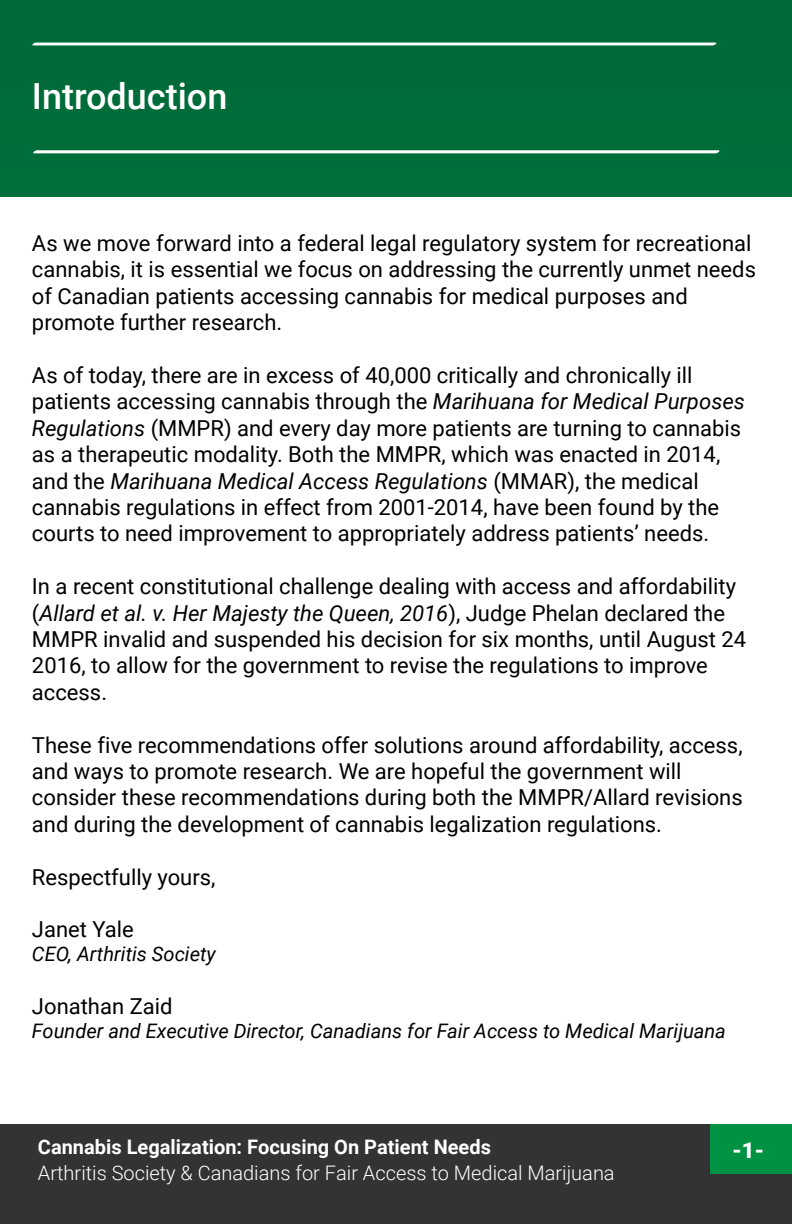
<style>
.page{position:relative;width:792px;height:1224px;background:#006c39}
.page>*{position:absolute;margin:0;border:0;box-sizing:border-box;transform-origin:0 0}
.t1{font:500 36px "Roboto";color:#fff}
.t2{font:22px/26.4px "Roboto";color:#000}
.t3{font:900 22px "Roboto";color:#fff}
.t4{font:italic 20px "Roboto";color:#000}
.t5{font:300 20px "Roboto";color:#fff}
.t6{font:700 20px "Roboto";color:#fff}
.s1{font-style:italic}
</style>
<div class="page">
<div style="left:0;top:198px;width:792px;height:926px;background:#fff"></div>
<div style="left:0;top:1124px;width:710px;height:100px;background:#333"></div>
<div style="left:689px;top:1174px;width:103px;height:50px;background:#333"></div>
<svg style="left:32px;top:43px;width:685px;height:2px"></svg>
<svg style="left:33px;top:150px;width:687px;height:3px;background:#e7f1ec"></svg>
<h1 class="t1" style="left:32px;top:76px;width:197px">Introduction</h1>
<p class="t2" style="left:32px;top:230px;width:726px">As we move forward into a federal legal regulatory system for recreational cannabis, it is essential we focus on addressing the currently unmet needs of Canadian patients accessing cannabis for medical purposes and promote further research.</p>
<p class="t2" style="left:32px;top:362px;width:714px">As of today, there are in excess of 40,000 critically and chronically ill patients accessing cannabis through the <span class="s1">Marihuana for Medical Purposes Regulations</span> (MMPR) and every day more patients are turning to cannabis as a therapeutic modality. Both the MMPR, which was enacted in 2014, and the <span class="s1">Marihuana Medical Access Regulations</span> (MMAR), the medical cannabis regulations in effect from 2001-2014, have been found by the courts to need improvement to appropriately address patients’ needs.</p>
<p class="t2" style="left:32px;top:573px;width:716px">In a recent constitutional challenge dealing with access and affordability (<span class="s1">Allard et al. v. Her Majesty the Queen, 2016</span>), Judge Phelan declared the MMPR invalid and suspended his decision for six months, until August 24<br>2016, to allow for the government to revise the regulations to improve access.</p>
<p class="t2" style="left:32px;top:732px;width:712px">These five recommendations offer solutions around affordability, access, and ways to promote research. We are hopeful the government will consider these recommendations during both the MMPR/Allard revisions and during the development of cannabis legalization regulations.</p>
<p class="t2" style="left:32px;top:864px;width:185px">Respectfully yours,</p>
<p class="t2" style="left:32px;top:917px;width:103px">Janet Yale</p>
<p class="t4" style="left:32px;top:943px;width:185px">CEO, Arthritis Society</p>
<p class="t2" style="left:32px;top:993px;width:142px">Jonathan Zaid</p>
<p class="t4" style="left:32px;top:1020px;width:695px">Founder and Executive Director, Canadians for Fair Access to Medical Marijuana</p>
<p class="t6" style="left:38px;top:1135px;width:454px">Cannabis Legalization: Focusing On Patient Needs</p>
<p class="t3" style="left:732px;top:1138px;width:34px">-1-</p>
<p class="t5" style="left:38px;top:1161px;width:578px">Arthritis Society &amp; Canadians for Fair Access to Medical Marijuana</p>
</div>
